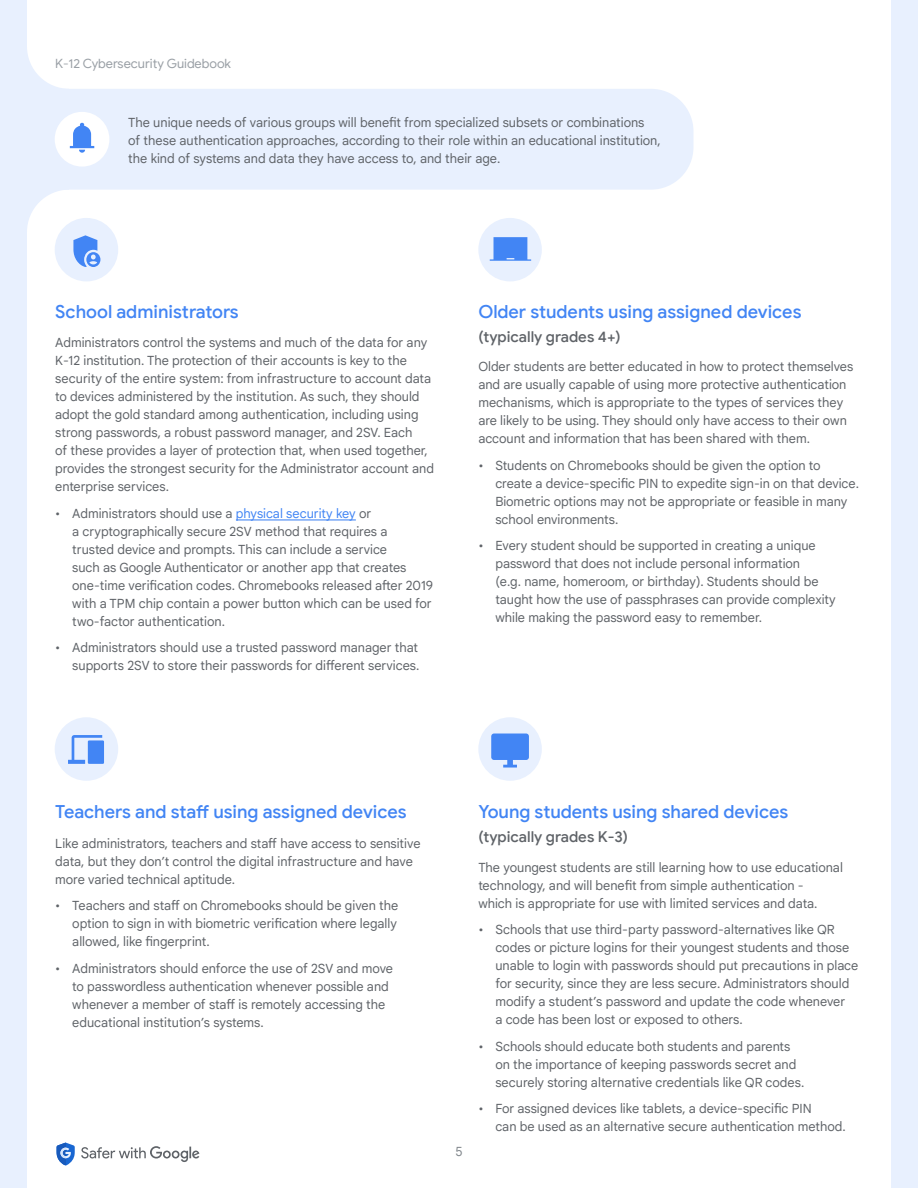
<style>
.page{position:relative;width:918px;height:1188px;background:#fff}
.page>*{position:absolute;margin:0;border:0;box-sizing:border-box;transform-origin:0 0}
.t1{font:500 18px "Google Sans";letter-spacing:-.005em;color:#4285f4}
.t2{font:500 15px "Google Sans";color:#5f6368}
.t3{font:12.75px/18px "Google Sans Text";color:#5f6368}
.t4{font:12.75px "Google Sans";color:#9aa0a6}
.t5{font:12.75px "Google Sans Text";color:#80868b}
.s1{color:#4285f4}
</style>
<div class="page">
<div style="left:891px;top:0;width:27px;height:1188px;background:#e8f0fe"></div>
<div style="left:0;top:0;width:68px;height:1188px;background:#e8f0fe"></div>
<svg style="left:27px;top:190px;width:220px;height:998px"></svg>
<svg style="left:27px;top:0;width:41px;height:89px;background:#fcfdfe"></svg>
<div style="left:55px;top:89px;width:638px;height:101px;background:#e8f0fe"></div>
<div style="left:55px;top:112px;width:54px;height:55px;background:#fff;border-radius:50%"></div>
<svg style="left:70px;top:123px;width:24px;height:30px"></svg>
<div style="left:55px;top:218px;width:63px;height:63px;background:#e8f0fe;border-radius:50%"></div>
<svg style="left:73px;top:235px;width:27px;height:32px"></svg>
<div style="left:478px;top:717px;width:64px;height:64px;background:#e8f0fe;border-radius:50%"></div>
<svg style="left:491px;top:734px;width:38px;height:34px"></svg>
<div style="left:478px;top:218px;width:64px;height:63px;background:#e8f0fe;border-radius:50%"></div>
<svg style="left:490px;top:237px;width:41px;height:24px"></svg>
<div style="left:55px;top:717px;width:63px;height:64px;background:#e8f0fe;border-radius:50%"></div>
<svg style="left:68px;top:735px;width:36px;height:29px"></svg>
<hr style="left:236px;top:519px;width:120px;height:1px;background:#4285f4">
<svg style="left:81px;top:1146px;width:118px;height:16px"></svg>
<svg style="left:57px;top:1143px;width:18px;height:22px"></svg>
<svg style="left:60px;top:1148px;width:6px;height:10px"></svg>
<p class="t4" style="left:55px;top:55px;width:177px">K-12 Cybersecurity Guidebook</p>
<p class="t3" style="left:128px;top:113px;width:534px">The unique needs of various groups will benefit from specialized subsets or combinations<br>of these authentication approaches, according to their role within an educational institution, the kind of systems and data they have access to, and their age.</p>
<h1 class="t1" style="left:55px;top:301px;width:185px">School administrators</h1>
<p class="t3" style="left:55px;top:334px;width:380px">Administrators control the systems and much of the data for any K-12 institution. The protection of their accounts is key to the security of the entire system: from infrastructure to account data to devices administered by the institution. As such, they should adopt the gold standard among authentication, including using strong passwords, a robust password manager, and 2SV. Each<br>of these provides a layer of protection that, when used together, provides the strongest security for the Administrator account and enterprise services.</p>
<p class="t3" style="left:72px;top:504px;width:362px;text-indent:-17px">• Administrators should use a <span class="s1">physical security key</span> or<br>a cryptographically secure 2SV method that requires a<br>trusted device and prompts. This can include a service<br>such as Google Authenticator or another app that creates one-time verification codes. Chromebooks released after 2019 with a TPM chip contain a power button which can be used for two-factor authentication.</p>
<p class="t3" style="left:55px;top:639px;width:366px;text-align:right">• Administrators should use a trusted password manager that supports 2SV to store their passwords for different services.</p>
<h1 class="t1" style="left:478px;top:301px;width:325px">Older students using assigned devices</h1>
<p class="t2" style="left:478px;top:327px;width:144px">(typically grades 4+)</p>
<p class="t3" style="left:478px;top:358px;width:377px">Older students are better educated in how to protect themselves and are usually capable of using more protective authentication mechanisms, which is appropriate to the types of services they are likely to be using. They should only have access to their own account and information that has been shared with them.</p>
<p class="t3" style="left:495px;top:456px;width:365px;text-indent:-17px">• Students on Chromebooks should be given the option to create a device-specific PIN to expedite sign-in on that device.<br>Biometric options may not be appropriate or feasible in many school environments.</p>
<p class="t3" style="left:495px;top:537px;width:342px;text-indent:-17px">• Every student should be supported in creating a unique password that does not include personal information<br>(e.g. name, homeroom, or birthday). Students should be taught how the use of passphrases can provide complexity while making the password easy to remember.</p>
<h1 class="t1" style="left:55px;top:801px;width:353px">Teachers and staff using assigned devices</h1>
<p class="t3" style="left:55px;top:834px;width:367px">Like administrators, teachers and staff have access to sensitive data, but they don’t control the digital infrastructure and have more varied technical aptitude.</p>
<p class="t3" style="left:72px;top:897px;width:328px;text-align:justify;text-indent:-17px">• Teachers and staff on Chromebooks should be given the option to sign in with biometric verification where legally allowed, like fingerprint.</p>
<p class="t3" style="left:72px;top:959px;width:322px;text-indent:-17px">• Administrators should enforce the use of 2SV and move to passwordless authentication whenever possible and whenever a member of staff is remotely accessing the educational institution’s systems.</p>
<p class="t5" style="left:455px;top:1142px;width:9px">5</p>
<h1 class="t1" style="left:478px;top:801px;width:311px">Young students using shared devices</h1>
<p class="t2" style="left:478px;top:828px;width:151px">(typically grades K-3)</p>
<p class="t3" style="left:478px;top:858px;width:366px">The youngest students are still learning how to use educational technology, and will benefit from simple authentication -<br>which is appropriate for use with limited services and data.</p>
<p class="t3" style="left:495px;top:921px;width:365px;text-indent:-17px">• Schools that use third-party password-alternatives like QR codes or picture logins for their youngest students and those unable to login with passwords should put precautions in place for security, since they are less secure. Administrators should modify a student’s password and update the code whenever<br>a code has been lost or exposed to others.</p>
<p class="t3" style="left:495px;top:1037px;width:310px;text-indent:-17px">• Schools should educate both students and parents on the importance of keeping passwords secret and securely storing alternative credentials like QR codes.</p>
<p class="t3" style="left:495px;top:1100px;width:352px;text-indent:-17px">• For assigned devices like tablets, a device-specific PIN<br>can be used as an alternative secure authentication method.</p>
</div>
